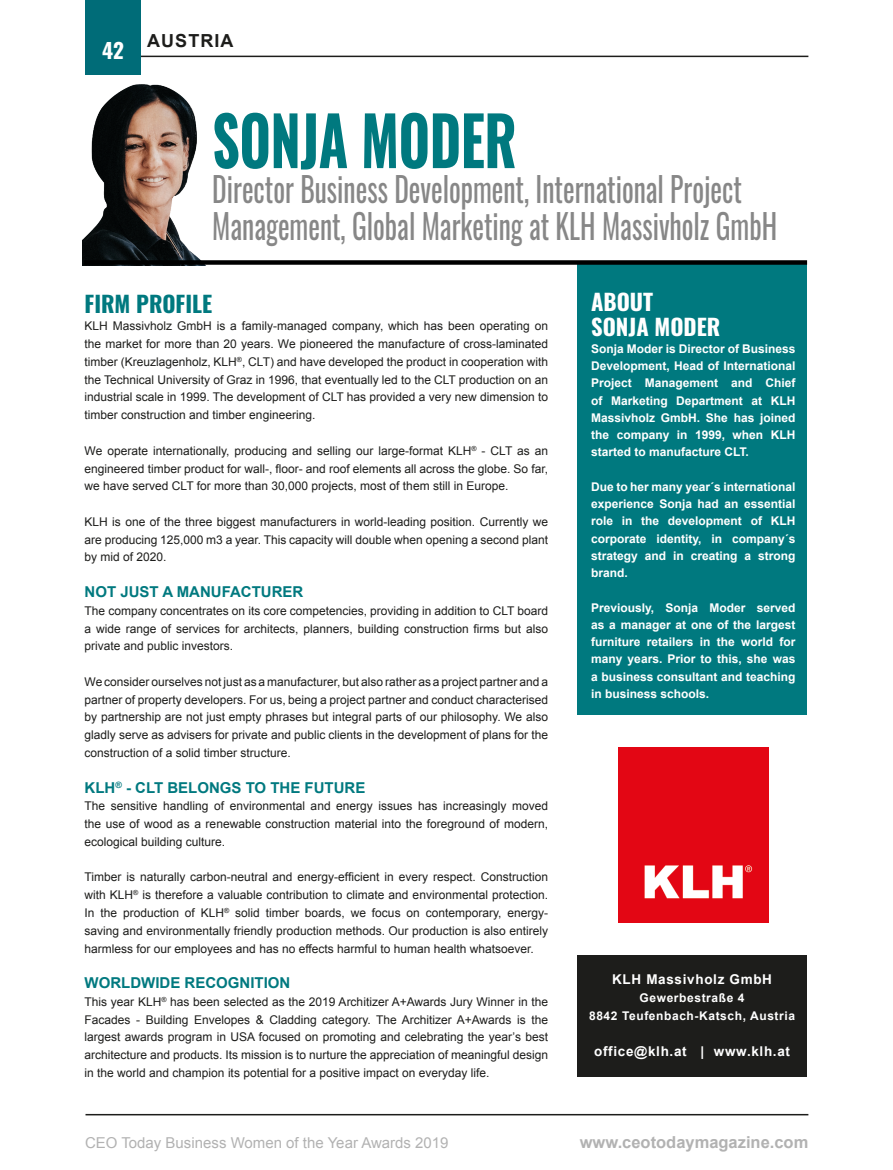
<style>
.page{position:relative;width:893px;height:1170px;background:#fff}
.page>*{position:absolute;margin:0;border:0;box-sizing:border-box;transform-origin:0 0}
.t1{font:700 67.5px "Oswald";letter-spacing:-.01em;color:#00797f;scale:.8 1}
.t2{font:34.5px/37.5px "Oswald";color:#878787;scale:.8 1}
.t3{font:700 22.5px/24px "Oswald";color:#fff}
.t4{font:700 22.5px "Oswald";color:#00797f}
.t5{font:700 21px "Oswald";color:#fff}
.t6{font:700 18px "Arial";letter-spacing:.06em;color:#1d1d1b}
.t7{font:700 16.5px "Arial";color:#b2b2b2}
.t8{font:700 15px "Arial";color:#00797f}
.t9{font:15px "Arial";color:#b2b2b2}
.t10{font:700 13.5px "Arial";letter-spacing:.05em;color:#fff}
.t11{font:12px/17.7px "Arial";color:#1d1d1b;text-align:justify}
.t12{font:700 12px/17.2px "Arial";color:#fff;text-align:justify}
.t13{font:700 12px/18px "Arial";letter-spacing:.05em;color:#fff;text-align:center}
</style>
<div class="page">
<hr style="left:85px;top:56px;width:723px;height:1px;background:#1d1d1b">
<hr style="left:85px;top:1113px;width:723px;height:2px;background:#1d1d1b">
<div style="left:86px;top:0;width:55px;height:75px;background:#006c78"></div>
<img style="left:83px;top:62px;width:118px;height:203px">
<div style="left:578px;top:265px;width:229px;height:450px;background:#00797f"></div>
<div style="left:84px;top:260px;width:723px;height:5px;background:#000"></div>
<div style="left:578px;top:955px;width:229px;height:121px;background:#1d1d1b"></div>
<img style="left:618px;top:747px;width:150px;height:175px">
<h3 class="t5" style="left:102px;top:40px;width:23px">42</h3>
<h3 class="t6" style="left:147px;top:29px;width:88px">AUSTRIA</h3>
<h1 class="t1" style="left:212px;top:105px;width:382px">SONJA MODER</h1>
<h2 class="t2" style="left:212px;top:166px;width:708px">Director Business Development, International Project<br>Management, Global Marketing at KLH Massivholz GmbH</h2>
<h3 class="t4" style="left:85px;top:291px;width:129px">FIRM PROFILE</h3>
<p class="t11" style="left:85px;top:317px;width:465px">KLH Massivholz GmbH is a family-managed company, which has been operating on the market for more than 20 years. We pioneered the manufacture of cross-laminated timber (Kreuzlagenholz, KLH<sup>®</sup>, CLT) and have developed the product in cooperation with the Technical University of Graz in 1996, that eventually led to the CLT production on an industrial scale in 1999. The development of CLT has provided a very new dimension to timber construction and timber engineering.</p>
<p class="t11" style="left:85px;top:442px;width:465px">We operate internationally, producing and selling our large-format KLH<sup>®</sup> - CLT as an engineered timber product for wall-, floor- and roof elements all across the globe. So far, we have served CLT for more than 30,000 projects, most of them still in Europe.</p>
<p class="t11" style="left:85px;top:513px;width:465px">KLH is one of the three biggest manufacturers in world-leading position. Currently we are producing 125,000 m3 a year. This capacity will double when opening a second plant by mid of 2020.</p>
<p class="t8" style="left:85px;top:582px;width:220px">NOT JUST A MANUFACTURER</p>
<p class="t11" style="left:85px;top:601px;width:465px">The company concentrates on its core competencies, providing in addition to CLT board a wide range of services for architects, planners, building construction firms but also private and public investors.</p>
<p class="t11" style="left:85px;top:673px;width:465px">We consider ourselves not just as a manufacturer, but also rather as a project partner and a partner of property developers. For us, being a project partner and conduct characterised by partnership are not just empty phrases but integral parts of our philosophy. We also gladly serve as advisers for private and public clients in the development of plans for the construction of a solid timber structure.</p>
<p class="t8" style="left:85px;top:777px;width:282px">KLH<sup>®</sup> - CLT BELONGS TO THE FUTURE</p>
<p class="t11" style="left:85px;top:797px;width:465px">The sensitive handling of environmental and energy issues has increasingly moved the use of wood as a renewable construction material into the foreground of modern, ecological building culture.</p>
<p class="t11" style="left:85px;top:868px;width:465px">Timber is naturally carbon-neutral and energy-efficient in every respect. Construction with KLH<sup>®</sup> is therefore a valuable contribution to climate and environmental protection.<br>In the production of KLH<sup>®</sup> solid timber boards, we focus on contemporary, energy&shy;saving and environmentally friendly production methods. Our production is also entirely harmless for our employees and has no effects harmful to human health whatsoever.</p>
<p class="t8" style="left:85px;top:972px;width:207px">WORLDWIDE RECOGNITION</p>
<p class="t11" style="left:85px;top:992px;width:465px">This year KLH<sup>®</sup> has been selected as the 2019 Architizer A+Awards Jury Winner in the Facades - Building Envelopes &amp; Cladding category. The Architizer A+Awards is the largest awards program in USA focused on promoting and celebrating the year’s best architecture and products. Its mission is to nurture the appreciation of meaningful design in the world and champion its potential for a positive impact on everyday life.</p>
<p class="t9" style="left:85px;top:1132px;width:365px">CEO Today Business Women of the Year Awards 2019</p>
<h3 class="t3" style="left:591px;top:292px;width:131px">ABOUT<br>SONJA MODER</h3>
<p class="t12" style="left:591px;top:340px;width:206px">Sonja Moder is Director of Business Development, Head of International Project Management and Chief of Marketing Department at KLH Massivholz GmbH. She has joined the company in 1999, when KLH started to manufacture CLT.</p>
<p class="t12" style="left:591px;top:478px;width:206px">Due to her many year´s international experience Sonja had an essential role in the development of KLH corporate identity, in company´s strategy and in creating a strong brand.</p>
<p class="t12" style="left:591px;top:599px;width:206px">Previously, Sonja Moder served as a manager at one of the largest furniture retailers in the world for many years. Prior to this, she was a business consultant and teaching in business schools.</p>
<p class="t10" style="left:612px;top:970px;width:161px">KLH Massivholz GmbH</p>
<p class="t13" style="left:589px;top:989px;width:208px">Gewerbestraße 4<br>8842 Teufenbach-Katsch, Austria</p>
<p class="t10" style="left:594px;top:1042px;width:197px">office@klh.at | www.klh.at</p>
<h3 class="t7" style="left:580px;top:1131px;width:230px">www.ceotodaymagazine.com</h3>
</div>
